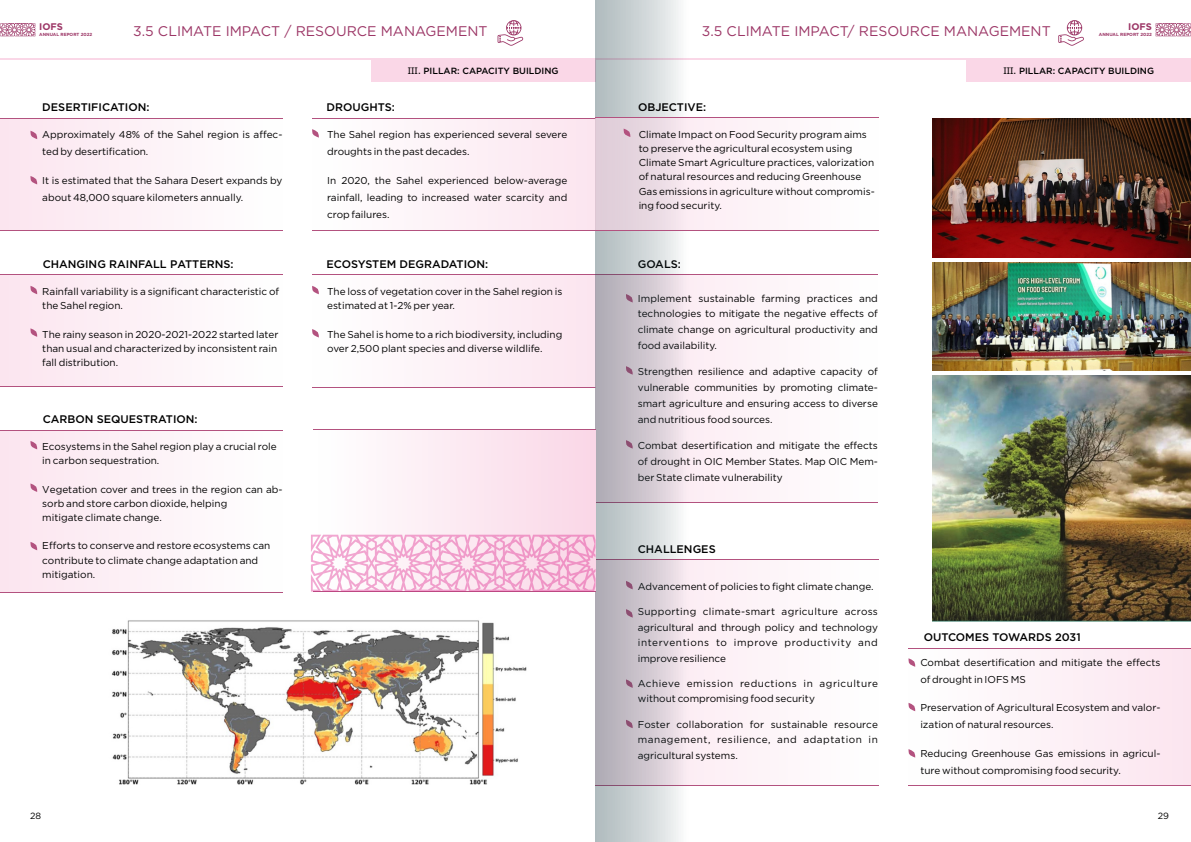
<style>
.page{position:relative;width:1191px;height:842px;background:#fff}
.page>*{position:absolute;margin:0;border:0;box-sizing:border-box;transform-origin:0 0}
.t1{font:14px "Gotham Pro";color:#9c3666}
.t2{font:500 11px "Gotham Pro";color:#000}
.t3{font:10px/14.3px "Gotham Pro";color:#000}
.t4{font:10px/15.4px "Gotham Pro";letter-spacing:.025em;color:#000}
.t5{font:700 9.6px "Gotham Pro";color:#9c3666}
.t6{font:500 9px "Gotham Pro";color:#000}
.t7{font:9px "Gotham Pro";color:#000}
.t8{font:700 4.4px "Gotham Pro";color:#9c3666}
.s1{font-family:"Tahoma";font-weight:400}
</style>
<div class="page">
<div style="left:371px;top:60px;width:224px;height:22px;background:#fad7e7"></div>
<hr style="left:0;top:58px;width:595px;height:2px;background:#fad7e7">
<svg style="left:0;top:23px;width:35px;height:13px"></svg>
<svg style="left:497px;top:20px;width:26px;height:26px"></svg>
<div style="left:0;top:119px;width:283px;height:111px;background:linear-gradient(to right,#fbe4ef,#feffff)"></div>
<svg style="left:30px;top:131px;width:7px;height:8px"></svg>
<hr style="left:0;top:118px;width:283px;height:1px;background:#b3527f">
<div style="left:312px;top:119px;width:283px;height:112px;background:#fdf2f7"></div>
<svg style="left:312px;top:129px;width:7px;height:9px"></svg>
<hr style="left:312px;top:118px;width:283px;height:1px;background:#b3527f">
<hr style="left:312px;top:230px;width:283px;height:1px;background:#b3527f">
<hr style="left:0;top:230px;width:283px;height:1px;background:#b3527f">
<svg style="left:30px;top:176px;width:7px;height:8px"></svg>
<div style="left:0;top:275px;width:283px;height:112px;background:#fdf2f7"></div>
<svg style="left:30px;top:286px;width:7px;height:8px"></svg>
<hr style="left:0;top:275px;width:283px;height:1px;background:#b3527f">
<hr style="left:0;top:386px;width:283px;height:1px;background:#b3527f">
<svg style="left:30px;top:328px;width:7px;height:9px"></svg>
<div style="left:312px;top:275px;width:283px;height:113px;background:#fdf2f7"></div>
<svg style="left:312px;top:286px;width:7px;height:8px"></svg>
<hr style="left:312px;top:275px;width:283px;height:1px;background:#b3527f">
<hr style="left:312px;top:387px;width:283px;height:1px;background:#b3527f">
<svg style="left:312px;top:329px;width:7px;height:8px"></svg>
<div style="left:0;top:430px;width:283px;height:162px;background:#fdf2f7"></div>
<svg style="left:30px;top:441px;width:7px;height:8px"></svg>
<hr style="left:0;top:430px;width:283px;height:1px;background:#b3527f">
<hr style="left:0;top:592px;width:283px;height:1px;background:#b3527f">
<svg style="left:30px;top:483px;width:7px;height:9px"></svg>
<svg style="left:30px;top:542px;width:7px;height:8px"></svg>
<img style="left:112px;top:620px;width:415px;height:165px">
<div style="left:966px;top:60px;width:225px;height:22px;background:#fad7e7"></div>
<hr style="left:595px;top:58px;width:596px;height:2px;background:#fad7e7">
<svg style="left:1058px;top:20px;width:26px;height:26px"></svg>
<svg style="left:1155px;top:23px;width:36px;height:13px"></svg>
<div style="left:595px;top:275px;width:283px;height:228px;background:#fefafc"></div>
<hr style="left:595px;top:275px;width:283px;height:1px;background:#b3527f">
<hr style="left:595px;top:503px;width:283px;height:1px;background:#b3527f">
<div style="left:595px;top:559px;width:283px;height:227px;background:#fefafc"></div>
<hr style="left:595px;top:559px;width:283px;height:1px;background:#b3527f">
<hr style="left:595px;top:786px;width:283px;height:1px;background:#b3527f">
<div style="left:908px;top:648px;width:283px;height:138px;background:linear-gradient(to right,#feffff,#fbe5ef)"></div>
<hr style="left:908px;top:648px;width:283px;height:1px;background:#b3527f">
<hr style="left:908px;top:786px;width:283px;height:1px;background:#b3527f">
<svg style="left:908px;top:658px;width:7px;height:9px"></svg>
<svg style="left:908px;top:703px;width:7px;height:8px"></svg>
<svg style="left:908px;top:749px;width:7px;height:9px"></svg>
<img style="left:932px;top:262px;width:259px;height:109px">
<img style="left:932px;top:119px;width:259px;height:138px">
<img style="left:932px;top:376px;width:259px;height:245px">
<svg style="left:595px;top:0;width:192px;height:842px"></svg>
<div style="left:313px;top:430px;width:283px;height:162px;background:linear-gradient(to right,#feffff,#f9d6e6)"></div>
<hr style="left:313px;top:429px;width:283px;height:1px;background:#b3527f">
<hr style="left:313px;top:592px;width:283px;height:1px;background:#b3527f">
<svg style="left:311px;top:535px;width:284px;height:57px"></svg>
<div style="left:595px;top:118px;width:283px;height:112px;background:linear-gradient(to right,#e7d3de,#fff)"></div>
<svg style="left:623px;top:129px;width:7px;height:8px"></svg>
<hr style="left:595px;top:117px;width:283px;height:1px;background:#b3527f">
<hr style="left:595px;top:230px;width:283px;height:1px;background:#b3527f">
<p class="t5" style="left:39px;top:23px;width:25px">IOFS</p>
<p class="t8" style="left:39px;top:33px;width:55px">ANNUAL REPORT 2022</p>
<h1 class="t1" style="left:133px;top:26px;width:356px">3.5 CLIMATE IMPACT / RESOURCE MANAGEMENT</h1>
<h1 class="t1" style="left:702px;top:26px;width:350px">3.5 CLIMATE IMPACT/ RESOURCE MANAGEMENT</h1>
<p class="t5" style="left:1128px;top:23px;width:25px">IOFS</p>
<p class="t8" style="left:1098px;top:33px;width:55px">ANNUAL REPORT 2022</p>
<p class="t2" style="left:42px;top:103px;width:109px">DESERTIFICATION:</p>
<p class="t3" style="left:42px;top:127px;width:242px;line-height:17px">Approximately 48% of the Sahel region is affec&shy;ted by desertification.</p>
<p class="t3" style="left:42px;top:172px;width:242px;line-height:17px">It is estimated that the Sahara Desert expands by about 48,000 square kilometers annually.</p>
<p class="t2" style="left:43px;top:260px;width:192px">CHANGING RAINFALL PATTERNS:</p>
<p class="t3" style="left:42px;top:285px;width:238px">Rainfall variability is a significant characteristic of the Sahel region.</p>
<p class="t3" style="left:42px;top:328px;width:238px">The rainy season in 2020-2021-2022 started later than usual and characterized by inconsistent rain fall distribution.</p>
<p class="t2" style="left:43px;top:415px;width:156px">CARBON SEQUESTRATION:</p>
<p class="t3" style="left:42px;top:440px;width:236px">Ecosystems in the Sahel region play a crucial role in carbon sequestration.</p>
<p class="t3" style="left:42px;top:483px;width:242px;line-height:14px">Vegetation cover and trees in the region can ab&shy;sorb and store carbon dioxide, helping<br>mitigate climate change.</p>
<p class="t3" style="left:42px;top:539px;width:229px">Efforts to conserve and restore ecosystems can contribute to climate change adaptation and mitigation.</p>
<p class="t6" style="left:408px;top:67px;width:152px"><span class="s1">III.</span> PILLAR: CAPACITY BUILDING</p>
<p class="t6" style="left:1003px;top:67px;width:152px"><span class="s1">III.</span> PILLAR: CAPACITY BUILDING</p>
<p class="t2" style="left:326px;top:103px;width:70px">DROUGHTS:</p>
<p class="t3" style="left:327px;top:127px;width:242px;line-height:17px">The Sahel region has experienced several severe droughts in the past decades.</p>
<p class="t3" style="left:327px;top:172px;width:242px;line-height:17px;text-align:justify">In 2020, the Sahel experienced below-average rainfall, leading to increased water scarcity and crop failures.</p>
<p class="t2" style="left:326px;top:260px;width:163px">ECOSYSTEM DEGRADATION:</p>
<p class="t3" style="left:327px;top:285px;width:237px">The loss of vegetation cover in the Sahel region is estimated at 1-2% per year.</p>
<p class="t3" style="left:327px;top:328px;width:237px">The Sahel is home to a rich biodiversity, including over 2,500 plant species and diverse wildlife.</p>
<p class="t2" style="left:638px;top:103px;width:70px">OBJECTIVE:</p>
<p class="t3" style="left:638px;top:128px;width:237px">Climate Impact on Food Security program aims to preserve the agricultural ecosystem using Climate Smart Agriculture practices, valorization of natural resources and reducing Greenhouse Gas emissions in agriculture without compromis&shy;ing food security.</p>
<p class="t2" style="left:638px;top:260px;width:45px">GOALS:</p>
<p class="t3" style="left:638px;top:291px;width:242px;line-height:15.8px;text-align:justify">Implement sustainable farming practices and technologies to mitigate the negative effects of climate change on agricultural productivity and food availability.</p>
<p class="t3" style="left:638px;top:364px;width:242px;line-height:15.8px;text-align:justify">Strengthen resilience and adaptive capacity of vulnerable communities by promoting climate&shy;smart agriculture and ensuring access to diverse and nutritious food sources.</p>
<p class="t3" style="left:638px;top:438px;width:242px;line-height:15.8px;text-align:justify">Combat desertification and mitigate the effects of drought in OIC Member States. Map OIC Mem&shy;ber State climate vulnerability</p>
<p class="t2" style="left:638px;top:544px;width:79px">CHALLENGES</p>
<p class="t3" style="left:638px;top:580px;width:237px">Advancement of policies to fight climate change.</p>
<p class="t3" style="left:638px;top:605px;width:242px;line-height:15.4px;text-align:justify">Supporting climate-smart agriculture across agricultural and through policy and technology interventions to improve productivity and improve resilience</p>
<p class="t4" style="left:638px;top:676px;width:242px">Achieve emission reductions in agriculture without compromising food security</p>
<p class="t3" style="left:638px;top:717px;width:242px;line-height:15.4px;text-align:justify">Foster collaboration for sustainable resource management, resilience, and adaptation in agricultural systems.</p>
<p class="t2" style="left:923px;top:633px;width:159px">OUTCOMES TOWARDS 2031</p>
<p class="t3" style="left:920px;top:654px;width:242px;line-height:17px">Combat desertification and mitigate the effects of drought in IOFS MS</p>
<p class="t3" style="left:920px;top:700px;width:242px;line-height:17px">Preservation of Agricultural Ecosystem and valor&shy;ization of natural resources.</p>
<p class="t3" style="left:920px;top:745px;width:242px;line-height:17px">Reducing Greenhouse Gas emissions in agricul&shy;ture without compromising food security.</p>
<p class="t7" style="left:30px;top:813px;width:13px">28</p>
<p class="t7" style="left:1157px;top:813px;width:13px">29</p>
</div>
